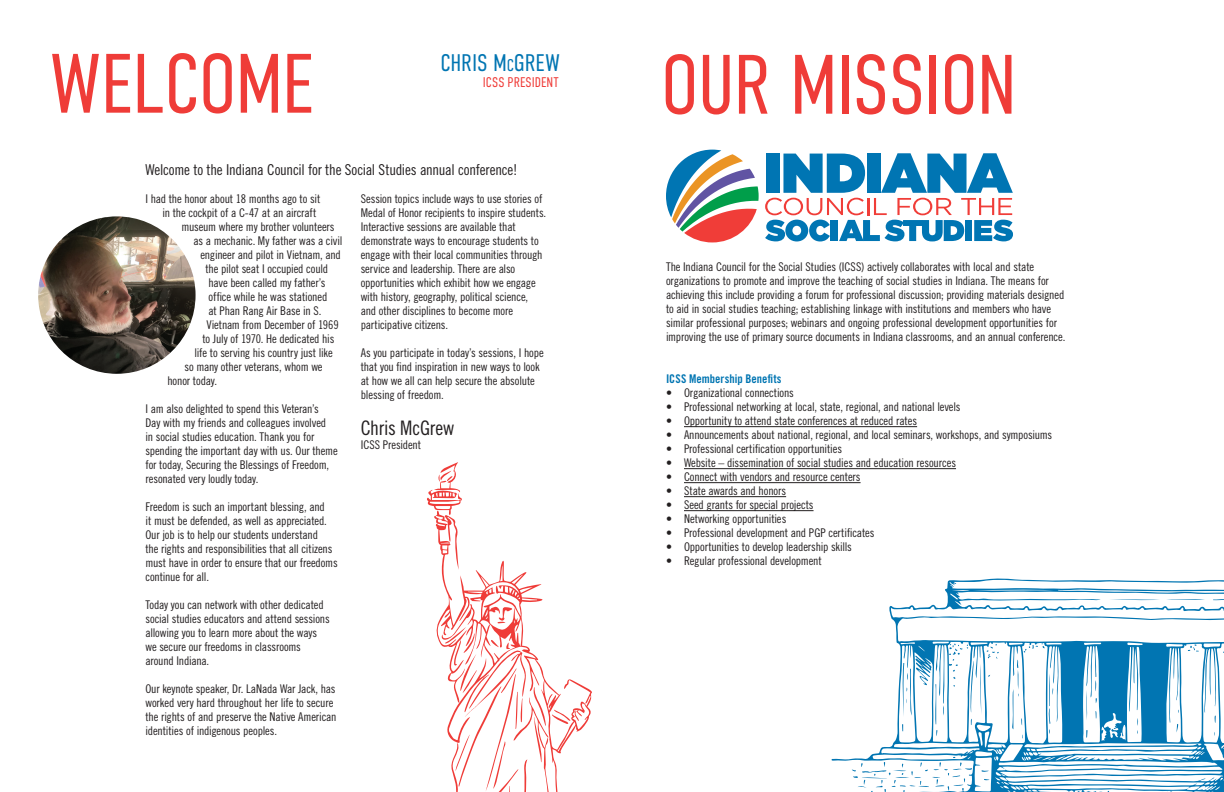
<style>
.page{position:relative;width:1224px;height:792px;background:#fff}
.page>*{position:absolute;margin:0;border:0;box-sizing:border-box;transform-origin:0 0}
.t1{font:300 84px "DIN Condensed";letter-spacing:-.025em;color:#ef3c38}
.t2{font:300 84px "DIN Condensed";letter-spacing:-.005em;color:#ef3c38}
.Body{font:300 24px "DIN Condensed";letter-spacing:.005em;color:#0175b2}
.Body-2{font:20px "Trade Gothic LT Std Cn 18";letter-spacing:-.01em;color:#231f20}
.Body-3{font:15px "Trade Gothic LT Std Cn 18";letter-spacing:-.015em;color:#231f20}
.Body-4{font:300 14px "DIN Condensed";letter-spacing:.01em;color:#ef3c38}
.Body-5{font:12px/14px "Trade Gothic LT Std Cn 18";letter-spacing:-.015em;color:#231f20}
.Body-6{font:12px "Trade Gothic LT Std Bd Cn 20";color:#0175b2}
.s1{font-size:17px}
</style>
<div class="page">
<img style="left:38px;top:216px;width:158px;height:158px;border-radius:79px">
<svg style="left:434px;top:515px;width:158px;height:277px"></svg>
<svg style="left:427px;top:462px;width:35px;height:53px"></svg>
<svg style="left:533px;top:687px;width:37px;height:75px"></svg>
<svg style="left:445px;top:607px;width:82px;height:185px"></svg>
<hr style="left:684px;top:426px;width:233px;height:1px;background:#231f20">
<hr style="left:684px;top:468px;width:272px;height:1px;background:#231f20">
<hr style="left:684px;top:482px;width:177px;height:1px;background:#231f20">
<hr style="left:684px;top:496px;width:102px;height:1px;background:#231f20">
<hr style="left:684px;top:510px;width:130px;height:1px;background:#231f20">
<svg style="left:666px;top:150px;width:93px;height:92px"></svg>
<svg style="left:765px;top:153px;width:248px;height:88px"></svg>
<svg style="left:832px;top:578px;width:392px;height:214px"></svg>
<svg style="left:852px;top:757px;width:120px;height:35px"></svg>
<svg style="left:1109px;top:599px;width:51px;height:2px"></svg>
<svg style="left:1166px;top:599px;width:39px;height:1px"></svg>
<svg style="left:987px;top:644px;width:12px;height:15px"></svg>
<svg style="left:1188px;top:644px;width:11px;height:8px"></svg>
<svg style="left:1086px;top:690px;width:1px;height:31px"></svg>
<svg style="left:1086px;top:730px;width:2px;height:8px"></svg>
<svg style="left:934px;top:684px;width:3px;height:40px"></svg>
<svg style="left:1012px;top:660px;width:11px;height:78px"></svg>
<svg style="left:1214px;top:716px;width:2px;height:7px"></svg>
<svg style="left:902px;top:663px;width:10px;height:54px"></svg>
<svg style="left:1049px;top:673px;width:4px;height:61px"></svg>
<svg style="left:980px;top:664px;width:1px;height:51px"></svg>
<svg style="left:943px;top:643px;width:31px;height:82px"></svg>
<svg style="left:1137px;top:718px;width:2px;height:16px"></svg>
<svg style="left:1176px;top:724px;width:2px;height:9px"></svg>
<svg style="left:981px;top:770px;width:8px;height:2px"></svg>
<svg style="left:1024px;top:643px;width:21px;height:9px"></svg>
<p class="t2" style="left:50px;top:37px;width:265px">WELCOME</p>
<p class="Body" style="left:440px;top:50px;width:121px">CHRIS M<span class="s1">C</span>GREW</p>
<p class="Body-4" style="left:483px;top:74px;width:77px">ICSS PRESIDENT</p>
<p class="Body-3" style="left:145px;top:160px;width:374px">Welcome to the Indiana Council for the Social Studies annual conference!</p>
<p class="Body-5" style="left:145px;top:191px;width:176px">I had the honor about 18 months ago to sit</p>
<p class="Body-5" style="left:162px;top:205px;width:156px">in the cockpit of a C-47 at an aircraft</p>
<p class="Body-5" style="left:181px;top:219px;width:155px">museum where my brother volunteers</p>
<p class="Body-5" style="left:193px;top:233px;width:151px">as a mechanic. My father was a civil</p>
<p class="Body-5" style="left:200px;top:247px;width:142px">engineer and pilot in Vietnam, and</p>
<p class="Body-5" style="left:205px;top:261px;width:124px">the pilot seat I occupied could</p>
<p class="Body-5" style="left:208px;top:275px;width:119px">have been called my father’s</p>
<p class="Body-5" style="left:208px;top:289px;width:120px">office while he was stationed</p>
<p class="Body-5" style="left:208px;top:303px;width:114px">at Phan Rang Air Base in S.</p>
<p class="Body-5" style="left:206px;top:317px;width:134px">Vietnam from December of 1969</p>
<p class="Body-5" style="left:202px;top:331px;width:133px">to July of 1970. He dedicated his</p>
<p class="Body-5" style="left:194px;top:345px;width:140px">life to serving his country just like</p>
<p class="Body-5" style="left:184px;top:359px;width:140px">so many other veterans, whom we</p>
<p class="Body-5" style="left:167px;top:373px;width:51px">honor today.</p>
<p class="Body-5" style="left:145px;top:401px;width:194px">I am also delighted to spend this Veteran’s<br>Day with my friends and colleagues involved<br>in social studies education. Thank you for spending the important day with us. Our theme for today, Securing the Blessings of Freedom, resonated very loudly today.</p>
<p class="Body-5" style="left:145px;top:499px;width:194px">Freedom is such an important blessing, and<br>it must be defended, as well as appreciated.<br>Our job is to help our students understand<br>the rights and responsibilities that all citizens must have in order to ensure that our freedoms continue for all.</p>
<p class="Body-5" style="left:145px;top:597px;width:186px">Today you can network with other dedicated social studies educators and attend sessions allowing you to learn more about the ways</p>
<p class="Body-5" style="left:145px;top:639px;width:157px">we secure our freedoms in classrooms</p>
<p class="Body-5" style="left:145px;top:653px;width:65px">around Indiana.</p>
<p class="Body-5" style="left:145px;top:681px;width:193px">Our keynote speaker, Dr. LaNada War Jack, has worked very hard throughout her life to secure the rights of and preserve the Native American identities of indigenous peoples.</p>
<p class="Body-5" style="left:361px;top:191px;width:187px">Session topics include ways to use stories of Medal of Honor recipients to inspire students.<br>Interactive sessions are available that demonstrate ways to encourage students to engage with their local communities through service and leadership. There are also opportunities which exhibit how we engage</p>
<p class="Body-5" style="left:361px;top:289px;width:169px">with history, geography, political science,</p>
<p class="Body-5" style="left:361px;top:303px;width:154px">and other disciplines to become more participative citizens.</p>
<p class="Body-5" style="left:361px;top:345px;width:185px">As you participate in today’s sessions, I hope that you find inspiration in new ways to look at how we all can help secure the absolute blessing of freedom.</p>
<p class="Body-2" style="left:361px;top:416px;width:95px">Chris McGrew</p>
<p class="Body-5" style="left:361px;top:437px;width:62px">ICSS President</p>
<p class="t1" style="left:660px;top:38px;width:358px">OUR MISSION</p>
<p class="Body-5" style="left:666px;top:260px;width:401px">The Indiana Council for the Social Studies (ICSS) actively collaborates with local and state organizations to promote and improve the teaching of social studies in Indiana. The means for achieving this include providing a forum for professional discussion; providing materials designed to aid in social studies teaching; establishing linkage with institutions and members who have similar professional purposes; webinars and ongoing professional development opportunities for improving the use of primary source documents in Indiana classrooms, and an annual conference.</p>
<p class="Body-6" style="left:666px;top:372px;width:117px">ICSS Membership Benefits</p>
<p class="Body-5" style="left:666px;top:386px;width:129px">• Organizational connections</p>
<p class="Body-5" style="left:666px;top:400px;width:296px">• Professional networking at local, state, regional, and national levels</p>
<p class="Body-5" style="left:666px;top:414px;width:253px">• Opportunity to attend state conferences at reduced rates</p>
<p class="Body-5" style="left:666px;top:428px;width:388px">• Announcements about national, regional, and local seminars, workshops, and symposiums</p>
<p class="Body-5" style="left:666px;top:442px;width:178px">• Professional certification opportunities</p>
<p class="Body-5" style="left:666px;top:456px;width:292px">• Website – dissemination of social studies and education resources</p>
<p class="Body-5" style="left:666px;top:470px;width:196px">• Connect with vendors and resource centers</p>
<p class="Body-5" style="left:666px;top:484px;width:122px">• State awards and honors</p>
<p class="Body-5" style="left:666px;top:498px;width:149px">• Seed grants for special projects</p>
<p class="Body-5" style="left:666px;top:512px;width:122px">• Networking opportunities</p>
<p class="Body-5" style="left:666px;top:526px;width:210px">• Professional development and PGP certificates</p>
<p class="Body-5" style="left:666px;top:540px;width:187px">• Opportunities to develop leadership skills</p>
<p class="Body-5" style="left:666px;top:554px;width:157px">• Regular professional development</p>
</div>
